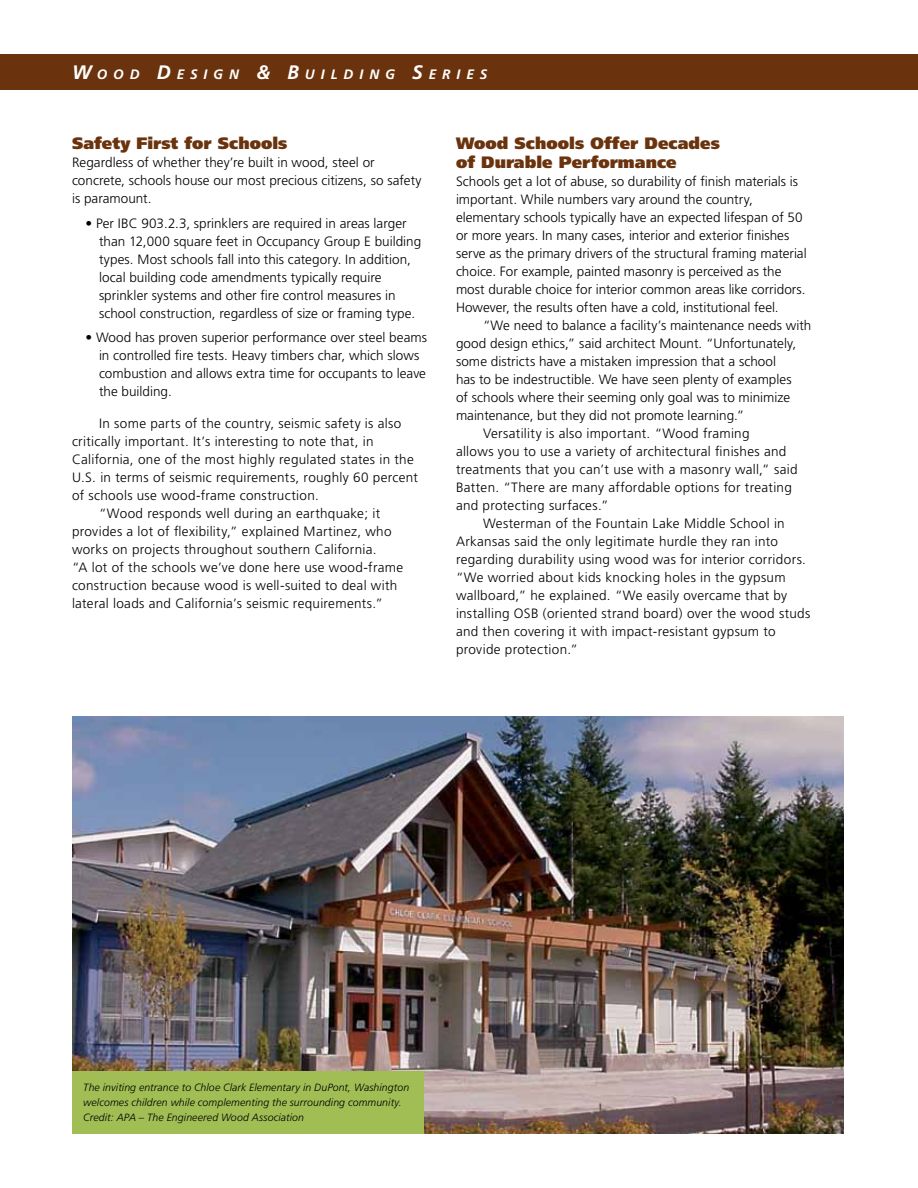
<style>
.page{position:relative;width:918px;height:1188px;background:#fff}
.page>*{position:absolute;margin:0;border:0;box-sizing:border-box;transform-origin:0 0}
.t1{font:900 16.5px/19.5px "Frutiger";letter-spacing:.005em;color:#6a330d}
.t2{font:italic 700 13.65px "Frutiger";letter-spacing:.435em;color:#fff}
.t3{font:300 13.5px/18px "Frutiger";letter-spacing:.01em;color:#000}
.t4{font:italic 300 10.5px/15px "Frutiger";letter-spacing:.01em;color:#000}
.s1{font-size:19.5px}
</style>
<div class="page">
<img style="left:72px;top:716px;width:772px;height:418px">
<div style="left:72px;top:1072px;width:351px;height:62px;background:#a1be55"></div>
<div style="left:0;top:54px;width:918px;height:36px;background:#6a330d"></div>
<p class="t2" style="left:72px;top:66px;width:417px"><span class="s1">W</span>OOD <span class="s1">D</span>ESIGN <span class="s1">&amp; B</span>UILDING <span class="s1">S</span>ERIES</p>
<p class="t1" style="left:72px;top:133px;width:217px">Safety First for Schools</p>
<p class="t3" style="left:72px;top:153px;width:351px">Regardless of whether they’re built in wood, steel or concrete, schools house our most precious citizens, so safety is paramount.</p>
<p class="t3" style="left:99px;top:214px;width:324px;text-indent:-14px">• Per IBC 903.2.3, sprinklers are required in areas larger than 12,000 square feet in Occupancy Group E building types. Most schools fall into this category. In addition, local building code amendments typically require sprinkler systems and other fire control measures in school construction, regardless of size or framing type.</p>
<p class="t3" style="left:99px;top:329px;width:329px;text-indent:-14px">• Wood has proven superior performance over steel beams in controlled fire tests. Heavy timbers char, which slows combustion and allows extra time for occupants to leave the building.</p>
<p class="t3" style="left:99px;top:414px;width:304px">In some parts of the country, seismic safety is also</p>
<p class="t3" style="left:72px;top:432px;width:303px">critically important. It’s interesting to note that, in</p>
<p class="t3" style="left:72px;top:450px;width:343px">California, one of the most highly regulated states in the</p>
<p class="t3" style="left:72px;top:468px;width:348px">U.S. in terms of seismic requirements, roughly 60 percent</p>
<p class="t3" style="left:72px;top:486px;width:248px">of schools use wood-frame construction.</p>
<p class="t3" style="left:99px;top:504px;width:283px">“Wood responds well during an earthquake; it</p>
<p class="t3" style="left:72px;top:522px;width:321px">provides a lot of flexibility,” explained Martinez, who</p>
<p class="t3" style="left:72px;top:540px;width:306px">works on projects throughout southern California.</p>
<p class="t3" style="left:72px;top:558px;width:333px">“A lot of the schools we’ve done here use wood-frame</p>
<p class="t3" style="left:72px;top:576px;width:327px">construction because wood is well-suited to deal with</p>
<p class="t3" style="left:72px;top:594px;width:312px">lateral loads and California’s seismic requirements.”</p>
<p class="t1" style="left:456px;top:133px;width:265px">Wood Schools Offer Decades of Durable Performance</p>
<p class="t3" style="left:456px;top:173px;width:352px">Schools get a lot of abuse, so durability of finish materials is important. While numbers vary around the country, elementary schools typically have an expected lifespan of 50 or more years. In many cases, interior and exterior finishes serve as the primary drivers of the structural framing material choice. For example, painted masonry is perceived as the most durable choice for interior common areas like corridors.<br>However, the results often have a cold, institutional feel.</p>
<p class="t3" style="left:483px;top:317px;width:330px">“We need to balance a facility’s maintenance needs with</p>
<p class="t3" style="left:456px;top:335px;width:342px">good design ethics,” said architect Mount. “Unfortunately,</p>
<p class="t3" style="left:456px;top:353px;width:322px">some districts have a mistaken impression that a school</p>
<p class="t3" style="left:456px;top:371px;width:337px">has to be indestructible. We have seen plenty of examples</p>
<p class="t3" style="left:456px;top:389px;width:336px">of schools where their seeming only goal was to minimize</p>
<p class="t3" style="left:456px;top:407px;width:290px">maintenance, but they did not promote learning.”</p>
<p class="t3" style="left:483px;top:425px;width:268px">Versatility is also important. “Wood framing</p>
<p class="t3" style="left:456px;top:443px;width:332px">allows you to use a variety of architectural finishes and</p>
<p class="t3" style="left:456px;top:461px;width:343px">treatments that you can’t use with a masonry wall,” said</p>
<p class="t3" style="left:456px;top:479px;width:337px">Batten. “There are many affordable options for treating</p>
<p class="t3" style="left:456px;top:497px;width:154px">and protecting surfaces.”</p>
<p class="t3" style="left:483px;top:515px;width:303px">Westerman of the Fountain Lake Middle School in</p>
<p class="t3" style="left:456px;top:533px;width:323px">Arkansas said the only legitimate hurdle they ran into</p>
<p class="t3" style="left:456px;top:551px;width:352px">regarding durability using wood was for interior corridors.</p>
<p class="t3" style="left:456px;top:569px;width:331px">“We worried about kids knocking holes in the gypsum</p>
<p class="t3" style="left:456px;top:587px;width:333px">wallboard,” he explained. “We easily overcame that by</p>
<p class="t3" style="left:456px;top:605px;width:356px">installing OSB (oriented strand board) over the wood studs</p>
<p class="t3" style="left:456px;top:623px;width:321px">and then covering it with impact-resistant gypsum to</p>
<p class="t3" style="left:456px;top:641px;width:123px">provide protection.”</p>
<p class="t4" style="left:83px;top:1080px;width:327px">The inviting entrance to Chloe Clark Elementary in DuPont, Washington welcomes children while complementing the surrounding community.<br>Credit: APA – The Engineered Wood Association</p>
</div>
